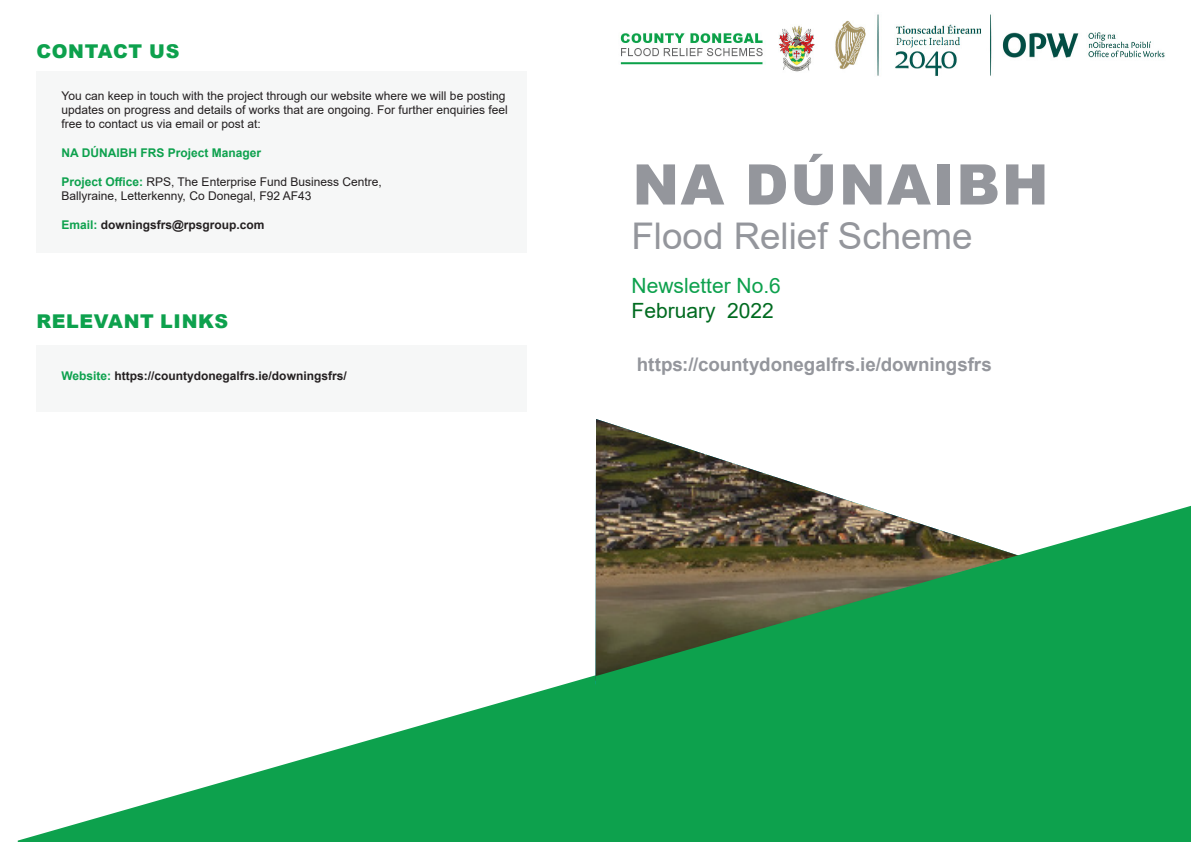
<style>
.page{position:relative;width:1191px;height:842px;background:#fff}
.page>*{position:absolute;margin:0;border:0;box-sizing:border-box;transform-origin:0 0}
.t1{font:900 56px "Arial";letter-spacing:.035em;color:#94969c}
.Large_Leading_Text{font:36.8px "Arial";color:#94969c}
.Large_Leading_Text-2{font:21px/25.2px "Arial";color:#0da14d}
.t2{font:900 19px "Arial";letter-spacing:.035em;color:#0da14d}
.Webaddress{font:700 18.8px "Arial";color:#94969c}
.t3{font:12px/14.4px "Arial";color:#231f20}
.t4{font:700 12px "Arial";color:#231f20}
.t5{font:700 12px "Arial";color:#0da14d}
.s1{font-weight:700;color:#0da14d}
.s2{color:#0da14d}
.s3{color:#006b20}
</style>
<div class="page">
<div style="left:36px;top:71px;width:490px;height:182px;background:#f6f7f7"></div>
<div style="left:36px;top:345px;width:490px;height:66px;background:#f6f7f7"></div>
<svg style="left:18px;top:675px;width:577px;height:167px;fill:#12a351"></svg>
<img style="left:595px;top:419px;width:596px;height:87px">
<svg style="left:595px;top:506px;width:596px;height:336px;background:#299551"></svg>
<img style="left:620px;top:14px;width:545px;height:62px">
<p class="t2" style="left:36px;top:37px;width:145px">CONTACT US</p>
<p class="t3" style="left:61px;top:88px;width:448px">You can keep in touch with the project through our website where we will be posting updates on progress and details of works that are ongoing. For further enquiries feel free to contact us via email or post at:</p>
<p class="t5" style="left:61px;top:144px;width:201px">NA DÚNAIBH FRS Project Manager</p>
<p class="t3" style="left:61px;top:174px;width:322px"><span class="s1">Project Office:</span> RPS, The Enterprise Fund Business Centre,</p>
<p class="t3" style="left:61px;top:189px;width:251px">Ballyraine, Letterkenny, Co Donegal, F92 AF43</p>
<p class="t4" style="left:61px;top:216px;width:205px"><span class="s2">Email:</span> downingsfrs@rpsgroup.com</p>
<p class="t2" style="left:36px;top:307px;width:193px">RELEVANT LINKS</p>
<p class="t4" style="left:61px;top:367px;width:287px"><span class="s2">Website:</span> https://countydonegalfrs.ie/downingsfrs/</p>
<p class="t1" style="left:632px;top:144px;width:417px">NA DÚNAIBH</p>
<p class="Large_Leading_Text" style="left:631px;top:210px;width:343px">Flood Relief Scheme</p>
<p class="Large_Leading_Text-2" style="left:631px;top:273px;width:151px">Newsletter No.6<br><span class="s3">February 2022</span></p>
<p class="Webaddress" style="left:636px;top:351px;width:356px">https://countydonegalfrs.ie/downingsfrs</p>
</div>
